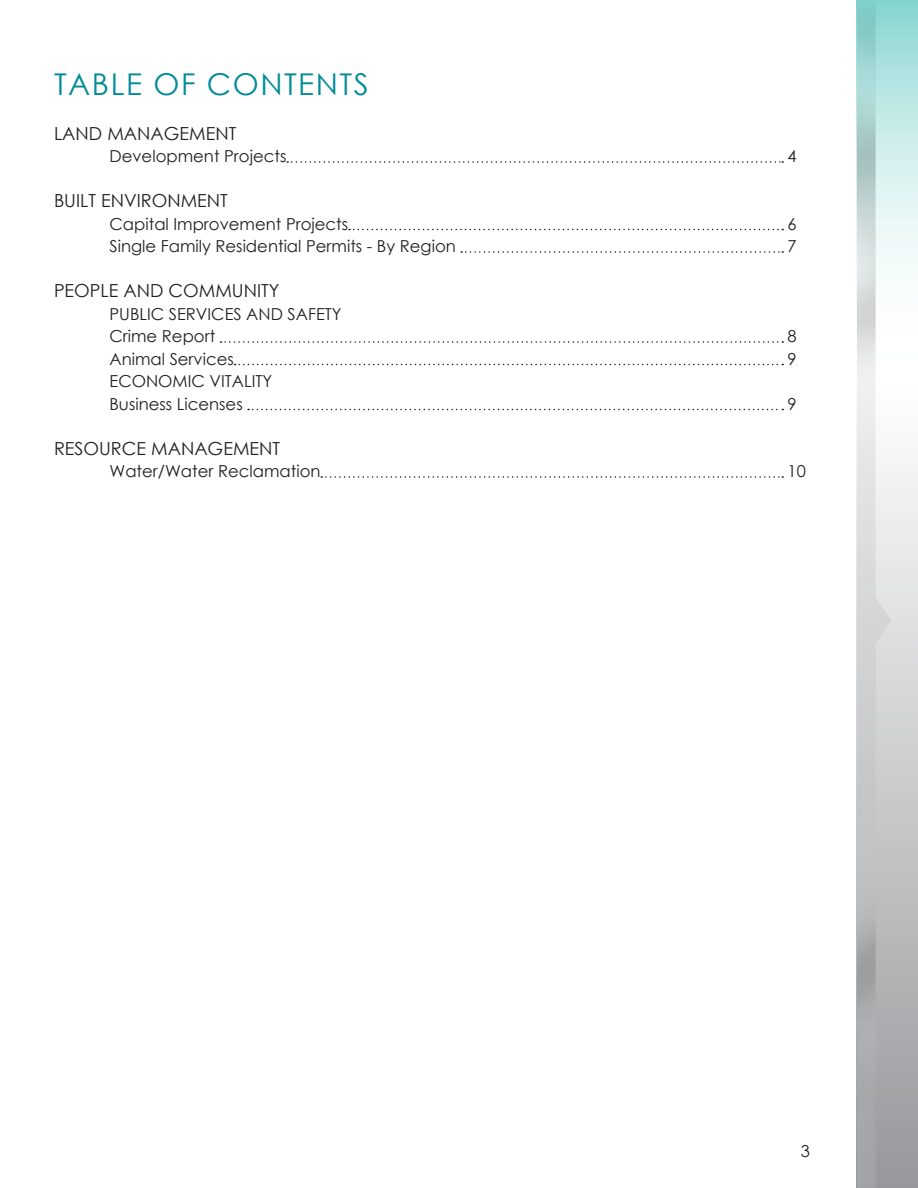
<style>
.page{position:relative;width:918px;height:1188px;background:#fff}
.page>*{position:absolute;margin:0;border:0;box-sizing:border-box;transform-origin:0 0}
.t1{font:30px "Century Gothic";letter-spacing:.05em;color:#008b99}
.t2{font:18px "Century Gothic";color:#231f20}
.t3{font:16.5px "Century Gothic";color:#231f20}
</style>
<div class="page">
<svg style="left:892px;top:0;width:26px;height:1188px"></svg>
<img style="left:857px;top:0;width:35px;height:1188px">
<svg style="left:287px;top:161px;width:496px;height:2px"></svg>
<svg style="left:349px;top:229px;width:434px;height:1px"></svg>
<svg style="left:461px;top:251px;width:322px;height:2px"></svg>
<svg style="left:221px;top:341px;width:562px;height:2px"></svg>
<svg style="left:235px;top:364px;width:548px;height:1px"></svg>
<svg style="left:248px;top:409px;width:535px;height:1px"></svg>
<svg style="left:321px;top:476px;width:462px;height:2px"></svg>
<p class="t1" style="left:54px;top:63px;width:316px">TABLE OF CONTENTS</p>
<p class="t2" style="left:54px;top:120px;width:184px">LAND MANAGEMENT</p>
<p class="t3" style="left:110px;top:145px;width:178px">Development Projects</p>
<p class="t3" style="left:788px;top:145px;width:11px">4</p>
<p class="t2" style="left:54px;top:188px;width:175px">BUILT ENVIRONMENT</p>
<p class="t3" style="left:110px;top:212px;width:240px">Capital Improvement Projects</p>
<p class="t3" style="left:788px;top:212px;width:11px">6</p>
<p class="t3" style="left:110px;top:235px;width:348px">Single Family Residential Permits - By Region</p>
<p class="t3" style="left:788px;top:235px;width:11px">7</p>
<p class="t2" style="left:54px;top:278px;width:227px">PEOPLE AND COMMUNITY</p>
<p class="t3" style="left:110px;top:302px;width:234px">PUBLIC SERVICES AND SAFETY</p>
<p class="t3" style="left:110px;top:325px;width:107px">Crime Report</p>
<p class="t3" style="left:788px;top:325px;width:11px">8</p>
<p class="t3" style="left:110px;top:347px;width:126px">Animal Services</p>
<p class="t3" style="left:788px;top:347px;width:11px">9</p>
<p class="t3" style="left:110px;top:370px;width:164px">ECONOMIC VITALITY</p>
<p class="t3" style="left:110px;top:392px;width:135px">Business Licenses</p>
<p class="t3" style="left:788px;top:392px;width:11px">9</p>
<p class="t2" style="left:54px;top:435px;width:228px">RESOURCE MANAGEMENT</p>
<p class="t3" style="left:110px;top:460px;width:213px">Water/Water Reclamation</p>
<p class="t3" style="left:788px;top:460px;width:20px">10</p>
<p class="t3" style="left:801px;top:1140px;width:11px">3</p>
</div>
